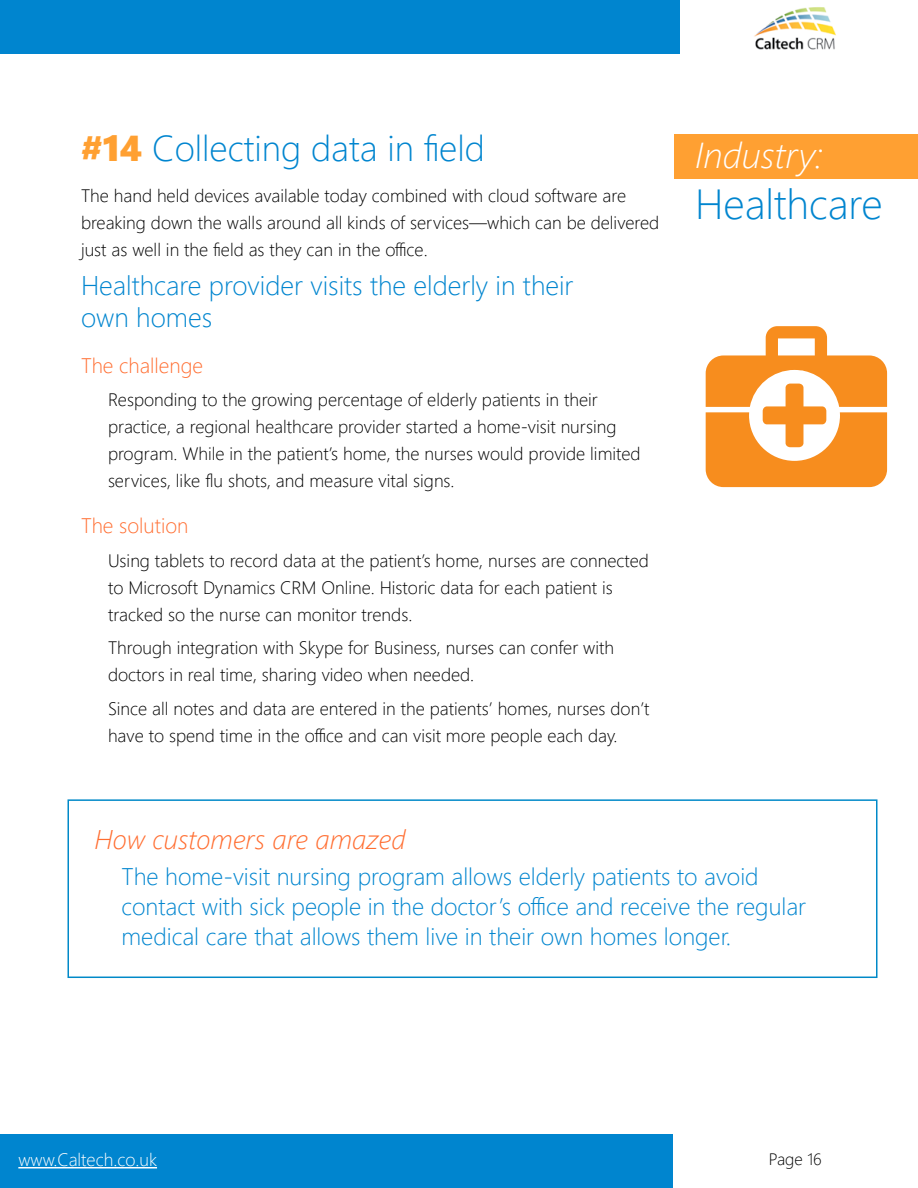
<style>
.page{position:relative;width:918px;height:1188px;background:#fff}
.page>*{position:absolute;margin:0;border:0;box-sizing:border-box;transform-origin:0 0}
.t1{font:300 42px "Segoe UI";color:#0085cf}
.t2{font:300 36px "Segoe UI";color:#0085cf}
.t3{font:italic 300 36px "Segoe UI";color:#fff}
.t4{font:300 27px/32.4px "Segoe UI";color:#0085cf}
.t5{font:italic 300 27px "Segoe UI";color:#ff6d30}
.t6{font:300 24px/30px "Segoe UI";color:#0085cf}
.t7{font:300 21px "Segoe UI";color:#ff6d30}
.t8{font:300 18px/27px "Segoe UI";color:#000}
.t9{font:300 18px "Segoe UI";color:#fff}
.t10{font:300 16.5px "Segoe UI";color:#000}
.s1{font-family:"Segoe UI Black";font-weight:400;color:#ffa032}
</style>
<div class="page">
<div style="left:0;top:1134px;width:673px;height:54px;background:#0085cf"></div>
<div style="left:0;top:0;width:679px;height:54px;background:#0085cf"></div>
<hr style="left:18px;top:1167px;width:139px;height:1px;background:#fff">
<div style="left:675px;top:134px;width:243px;height:43px;background:#ffa032"></div>
<img style="left:754px;top:7px;width:82px;height:42px">
<div style="left:675px;top:135px;width:243px;height:43px;background:#ffa032"></div>
<svg style="left:706px;top:326px;width:181px;height:161px"></svg>
<div style="left:68px;top:799px;width:810px;height:179px;border:2px solid #0089c8"></div>
<h2 class="t2" style="left:81px;top:119px;width:406px"><span class="s1">#14</span> Collecting data in field</h2>
<p class="t8" style="left:81px;top:181px;width:580px">The hand held devices available today combined with cloud software are breaking down the walls around all kinds of services—which can be delivered just as well in the field as they can in the office.</p>
<h3 class="t4" style="left:81px;top:268px;width:494px">Healthcare provider visits the elderly in their own homes</h3>
<p class="t7" style="left:81px;top:348px;width:124px">The challenge</p>
<p class="t8" style="left:108px;top:386px;width:534px">Responding to the growing percentage of elderly patients in their practice, a regional healthcare provider started a home-visit nursing program. While in the patient’s home, the nurses would provide limited services, like flu shots, and measure vital signs.</p>
<p class="t7" style="left:81px;top:509px;width:109px">The solution</p>
<p class="t8" style="left:108px;top:546px;width:543px">Using tablets to record data at the patient’s home, nurses are connected to Microsoft Dynamics CRM Online. Historic data for each patient is tracked so the nurse can monitor trends.</p>
<p class="t8" style="left:108px;top:634px;width:508px">Through integration with Skype for Business, nurses can confer with doctors in real time, sharing video when needed.</p>
<p class="t8" style="left:108px;top:694px;width:543px">Since all notes and data are entered in the patients’ homes, nurses don’t have to spend time in the office and can visit more people each day.</p>
<h2 class="t3" style="left:695px;top:130px;width:129px">Industry:</h2>
<h1 class="t1" style="left:695px;top:171px;width:189px">Healthcare</h1>
<h3 class="t5" style="left:94px;top:821px;width:313px">How customers are amazed</h3>
<h3 class="t6" style="left:122px;top:861px;width:686px">The home-visit nursing program allows elderly patients to avoid contact with sick people in the doctor’s office and receive the regular medical care that allows them live in their own homes longer.</h3>
<p class="t9" style="left:18px;top:1145px;width:140px">www.Caltech.co.uk</p>
<p class="t10" style="left:769px;top:1146px;width:54px">Page 16</p>
</div>
